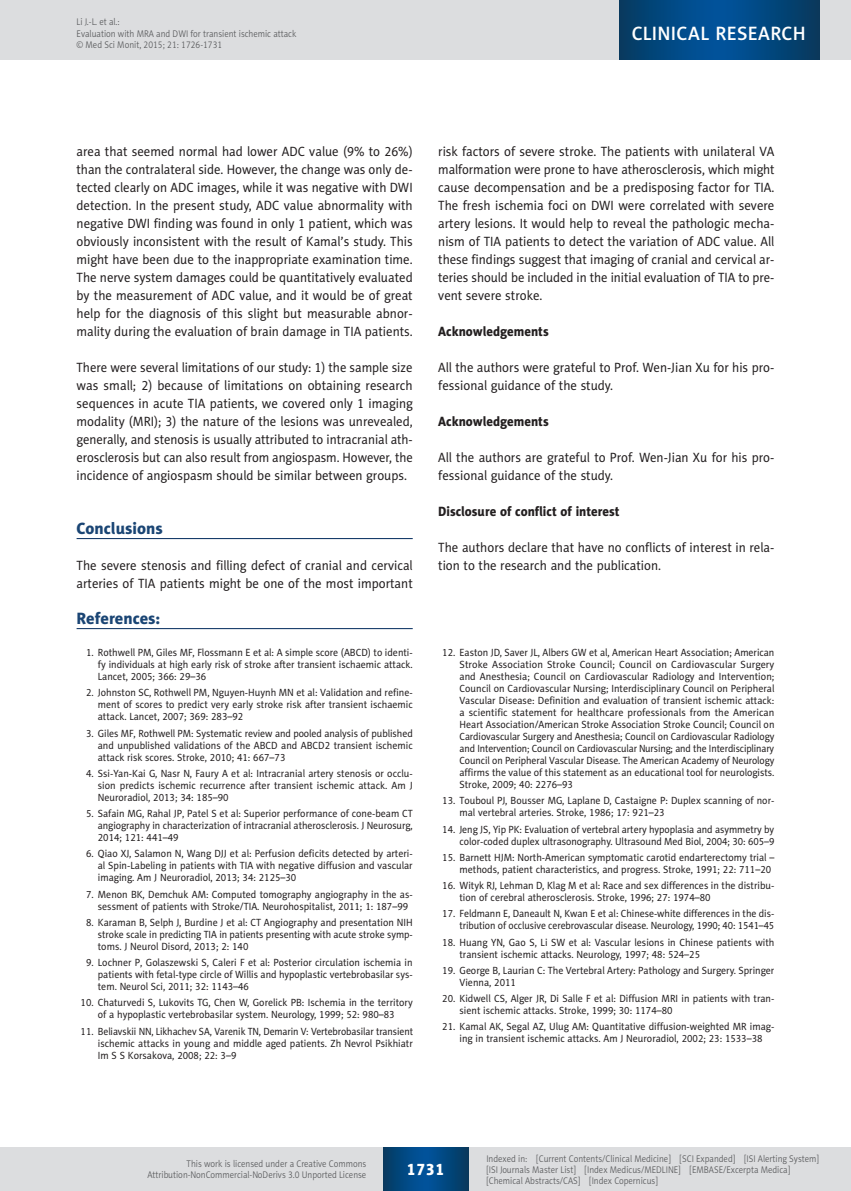
<style>
.page{position:relative;width:851px;height:1191px;background:#fff}
.page>*{position:absolute;margin:0;border:0;box-sizing:border-box;transform-origin:0 0}
.t1{font:19.5px "Naomi Sans EFN Medium";letter-spacing:.015em;color:#fff}
.MSM_Headline_1{font:16.5px "Naomi Sans EFN Heavy";color:#1a4574}
.MSM_Referencje_Tytul{font:16.5px "Naomi Sans EFN Heavy";color:#1a4574}
.t2{font:16.5px "Naomi Sans EFN Heavy";color:#fff}
.MSM_Body{font:13.5px/18px "Naomi Sans EFN";color:#231f20;scale:.95 1}
.MSM_Body-2{font:13.5px/18px "Naomi Sans EFN";color:#231f20;text-align:justify;scale:.94 1}
.MSM_Headline_2{font:13.5px "Naomi Sans EFN Heavy";color:#231f20;scale:.95 1}
.MSM_Referencje_punkt{font:10.5px/12px "Naomi Sans EFN";color:#231f20;text-align:justify;scale:.95 1}
.MSM_Referencje_punkt-2{font:10.5px/12px "Naomi Sans EFN";color:#231f20;text-align:right;scale:.94 1}
.MSM_Referencje_punkt-3{font:10.5px/12px "Naomi Sans EFN";color:#231f20;text-align:justify;scale:.93 1}
.t3{font:9.75px/11.2px "Naomi Sans EFN Light";color:#57585a;scale:.9 1}
</style>
<div class="page">
<hr style="left:77px;top:538px;width:335px;height:1px;background:#00295c">
<hr style="left:77px;top:628px;width:335px;height:1px;background:#00295c">
<div style="left:0;top:1148px;width:850px;height:43px;background:#dcdddf"></div>
<svg style="left:383px;top:1147px;width:85px;height:43px;background:#02477e"></svg>
<div style="left:0;top:0;width:850px;height:60px;background:#dcdddf"></div>
<svg style="left:619px;top:0;width:200px;height:60px;background:#02477e"></svg>
<p class="t3" style="left:77px;top:16px;width:246px">Li J.-L. et al.:<br>Evaluation with MRA and DWI for transient ischemic attack © Med Sci Monit, 2015; 21: 1726-1731</p>
<h1 class="t1" style="left:631px;top:22px;width:175px">CLINICAL RESEARCH</h1>
<p class="MSM_Body" style="left:77px;top:142px;width:355px;text-align:justify">area that seemed normal had lower ADC value (9% to 26%) than the contralateral side. However, the change was only de&shy;tected clearly on ADC images, while it was negative with DWI detection. In the present study, ADC value abnormality with negative DWI finding was found in only 1 patient, which was obviously inconsistent with the result of Kamal’s study. This might have been due to the inappropriate examination time.<br>The nerve system damages could be quantitatively evaluated by the measurement of ADC value, and it would be of great help for the diagnosis of this slight but measurable abnor&shy;mality during the evaluation of brain damage in TIA patients.</p>
<p class="MSM_Body-2" style="left:77px;top:358px;width:359px">There were several limitations of our study: 1) the sample size was small; 2) because of limitations on obtaining research sequences in acute TIA patients, we covered only 1 imaging modality (MRI); 3) the nature of the lesions was unrevealed, generally, and stenosis is usually attributed to intracranial ath&shy;erosclerosis but can also result from angiospasm. However, the incidence of angiospasm should be similar between groups.</p>
<p class="MSM_Headline_1" style="left:77px;top:518px;width:88px">Conclusions</p>
<p class="MSM_Body" style="left:77px;top:556px;width:355px">The severe stenosis and filling defect of cranial and cervical arteries of TIA patients might be one of the most important</p>
<p class="MSM_Referencje_Tytul" style="left:77px;top:608px;width:85px">References:</p>
<p class="MSM_Referencje_punkt" style="left:98px;top:646px;width:333px;text-indent:-12px">1. Rothwell PM, Giles MF, Flossmann E et al: A simple score (ABCD) to identi&shy;fy individuals at high early risk of stroke after transient ischaemic attack.<br>Lancet, 2005; 366: 29–36</p>
<p class="MSM_Referencje_punkt" style="left:98px;top:687px;width:333px;text-indent:-12px">2. Johnston SC, Rothwell PM, Nguyen-Huynh MN et al: Validation and refine&shy;ment of scores to predict very early stroke risk after transient ischaemic attack. Lancet, 2007; 369: 283–92</p>
<p class="MSM_Referencje_punkt-2" style="left:98px;top:727px;width:336px;text-align:justify;text-indent:-12px">3. Giles MF, Rothwell PM: Systematic review and pooled analysis of published and unpublished validations of the ABCD and ABCD2 transient ischemic attack risk scores. Stroke, 2010; 41: 667–73</p>
<p class="MSM_Referencje_punkt" style="left:98px;top:767px;width:333px;text-indent:-12px">4. Ssi-Yan-Kai G, Nasr N, Faury A et al: Intracranial artery stenosis or occlu&shy;sion predicts ischemic recurrence after transient ischemic attack. Am J Neuroradiol, 2013; 34: 185–90</p>
<p class="MSM_Referencje_punkt" style="left:98px;top:807px;width:333px;text-indent:-12px">5. Safain MG, Rahal JP, Patel S et al: Superior performance of cone-beam CT angiography in characterization of intracranial atherosclerosis. J Neurosurg, 2014; 121: 441–49</p>
<p class="MSM_Referencje_punkt" style="left:98px;top:848px;width:333px;text-indent:-12px">6. Qiao XJ, Salamon N, Wang DJJ et al: Perfusion deficits detected by arteri&shy;al Spin-Labeling in patients with TIA with negative diffusion and vascular imaging. Am J Neuroradiol, 2013; 34: 2125–30</p>
<p class="MSM_Referencje_punkt" style="left:98px;top:888px;width:333px;text-indent:-12px">7. Menon BK, Demchuk AM: Computed tomography angiography in the as&shy;sessment of patients with Stroke/TIA. Neurohospitalist, 2011; 1: 187–99</p>
<p class="MSM_Referencje_punkt" style="left:98px;top:916px;width:333px;text-indent:-12px">8. Karaman B, Selph J, Burdine J et al: CT Angiography and presentation NIH stroke scale in predicting TIA in patients presenting with acute stroke symp&shy;toms. J Neurol Disord, 2013; 2: 140</p>
<p class="MSM_Referencje_punkt" style="left:98px;top:956px;width:333px;text-indent:-12px">9. Lochner P, Golaszewski S, Caleri F et al: Posterior circulation ischemia in patients with fetal-type circle of Willis and hypoplastic vertebrobasilar sys&shy;tem. Neurol Sci, 2011; 32: 1143–46</p>
<p class="MSM_Referencje_punkt" style="left:81px;top:997px;width:351px;text-align:center">10. Chaturvedi S, Lukovits TG, Chen W, Gorelick PB: Ischemia in the territory of a hypoplastic vertebrobasilar system. Neurology, 1999; 52: 980–83</p>
<p class="MSM_Referencje_punkt-3" style="left:98px;top:1025px;width:340px;text-indent:-17px">11. Beliavskii NN, Likhachev SA, Varenik TN, Demarin V: Vertebrobasilar transient ischemic attacks in young and middle aged patients. Zh Nevrol Psikhiatr Im S S Korsakova, 2008; 22: 3–9</p>
<p class="MSM_Body" style="left:438px;top:142px;width:355px;text-align:justify">risk factors of severe stroke. The patients with unilateral VA malformation were prone to have atherosclerosis, which might cause decompensation and be a predisposing factor for TIA.<br>The fresh ischemia foci on DWI were correlated with severe artery lesions. It would help to reveal the pathologic mecha&shy;nism of TIA patients to detect the variation of ADC value. All these findings suggest that imaging of cranial and cervical ar&shy;teries should be included in the initial evaluation of TIA to pre&shy;vent severe stroke.</p>
<p class="MSM_Headline_2" style="left:438px;top:323px;width:118px">Acknowledgements</p>
<p class="MSM_Body" style="left:438px;top:358px;width:355px">All the authors were grateful to Prof. Wen-Jian Xu for his pro&shy;fessional guidance of the study.</p>
<p class="MSM_Headline_2" style="left:438px;top:413px;width:118px">Acknowledgements</p>
<p class="MSM_Body" style="left:438px;top:448px;width:355px">All the authors are grateful to Prof. Wen-Jian Xu for his pro&shy;fessional guidance of the study.</p>
<p class="MSM_Headline_2" style="left:438px;top:503px;width:192px">Disclosure of conflict of interest</p>
<p class="MSM_Body" style="left:438px;top:538px;width:355px">The authors declare that have no conflicts of interest in rela&shy;tion to the research and the publication.</p>
<p class="MSM_Referencje_punkt" style="left:459px;top:646px;width:333px;text-indent:-17px">12. Easton JD, Saver JL, Albers GW et al, American Heart Association; American Stroke Association Stroke Council; Council on Cardiovascular Surgery and Anesthesia; Council on Cardiovascular Radiology and Intervention; Council on Cardiovascular Nursing; Interdisciplinary Council on Peripheral Vascular Disease: Definition and evaluation of transient ischemic attack: a scientific statement for healthcare professionals from the American Heart Association/American Stroke Association Stroke Council; Council on Cardiovascular Surgery and Anesthesia; Council on Cardiovascular Radiology and Intervention; Council on Cardiovascular Nursing; and the Interdisciplinary Council on Peripheral Vascular Disease. The American Academy of Neurology affirms the value of this statement as an educational tool for neurologists.<br>Stroke, 2009; 40: 2276–93</p>
<p class="MSM_Referencje_punkt" style="left:459px;top:795px;width:333px;text-indent:-17px">13. Touboul PJ, Bousser MG, Laplane D, Castaigne P: Duplex scanning of nor&shy;mal vertebral arteries. Stroke, 1986; 17: 921–23</p>
<p class="MSM_Referencje_punkt-2" style="left:442px;top:823px;width:355px">14. Jeng JS, Yip PK: Evaluation of vertebral artery hypoplasia and asymmetry by color-coded duplex ultrasonography. Ultrasound Med Biol, 2004; 30: 605–9</p>
<p class="MSM_Referencje_punkt" style="left:442px;top:851px;width:351px;text-align:right">15. Barnett HJM: North-American symptomatic carotid endarterectomy trial – methods, patient characteristics, and progress. Stroke, 1991; 22: 711–20</p>
<p class="MSM_Referencje_punkt" style="left:459px;top:879px;width:333px;text-indent:-17px">16. Wityk RJ, Lehman D, Klag M et al: Race and sex differences in the distribu&shy;tion of cerebral atherosclerosis. Stroke, 1996; 27: 1974–80</p>
<p class="MSM_Referencje_punkt-2" style="left:442px;top:908px;width:355px">17. Feldmann E, Daneault N, Kwan E et al: Chinese-white differences in the dis&shy;tribution of occlusive cerebrovascular disease. Neurology, 1990; 40: 1541–45</p>
<p class="MSM_Referencje_punkt" style="left:459px;top:936px;width:333px;text-indent:-17px">18. Huang YN, Gao S, Li SW et al: Vascular lesions in Chinese patients with transient ischemic attacks. Neurology, 1997; 48: 524–25</p>
<p class="MSM_Referencje_punkt" style="left:459px;top:964px;width:333px;text-indent:-17px">19. George B, Laurian C: The Vertebral Artery: Pathology and Surgery. Springer<br>Vienna, 2011</p>
<p class="MSM_Referencje_punkt" style="left:459px;top:992px;width:333px;text-indent:-17px">20. Kidwell CS, Alger JR, Di Salle F et al: Diffusion MRI in patients with tran&shy;sient ischemic attacks. Stroke, 1999; 30: 1174–80</p>
<p class="MSM_Referencje_punkt" style="left:442px;top:1021px;width:351px;text-align:center">21. Kamal AK, Segal AZ, Ulug AM: Quantitative diffusion-weighted MR imag&shy;ing in transient ischemic attacks. Am J Neuroradiol, 2002; 23: 1533–38</p>
<p class="t3" style="left:147px;top:1158px;width:245px;text-align:right">This work is licensed under a Creative Commons<br>Attribution-NonCommercial-NoDerivs 3.0 Unported License</p>
<h2 class="t2" style="left:406px;top:1159px;width:40px">1731</h2>
<p class="t3" style="left:486px;top:1152px;width:371px">Indexed in: [Current Contents/Clinical Medicine] [SCI Expanded] [ISI Alerting System] [ISI Journals Master List] [Index Medicus/MEDLINE] [EMBASE/Excerpta Medica] [Chemical Abstracts/CAS] [Index Copernicus]</p>
</div>
